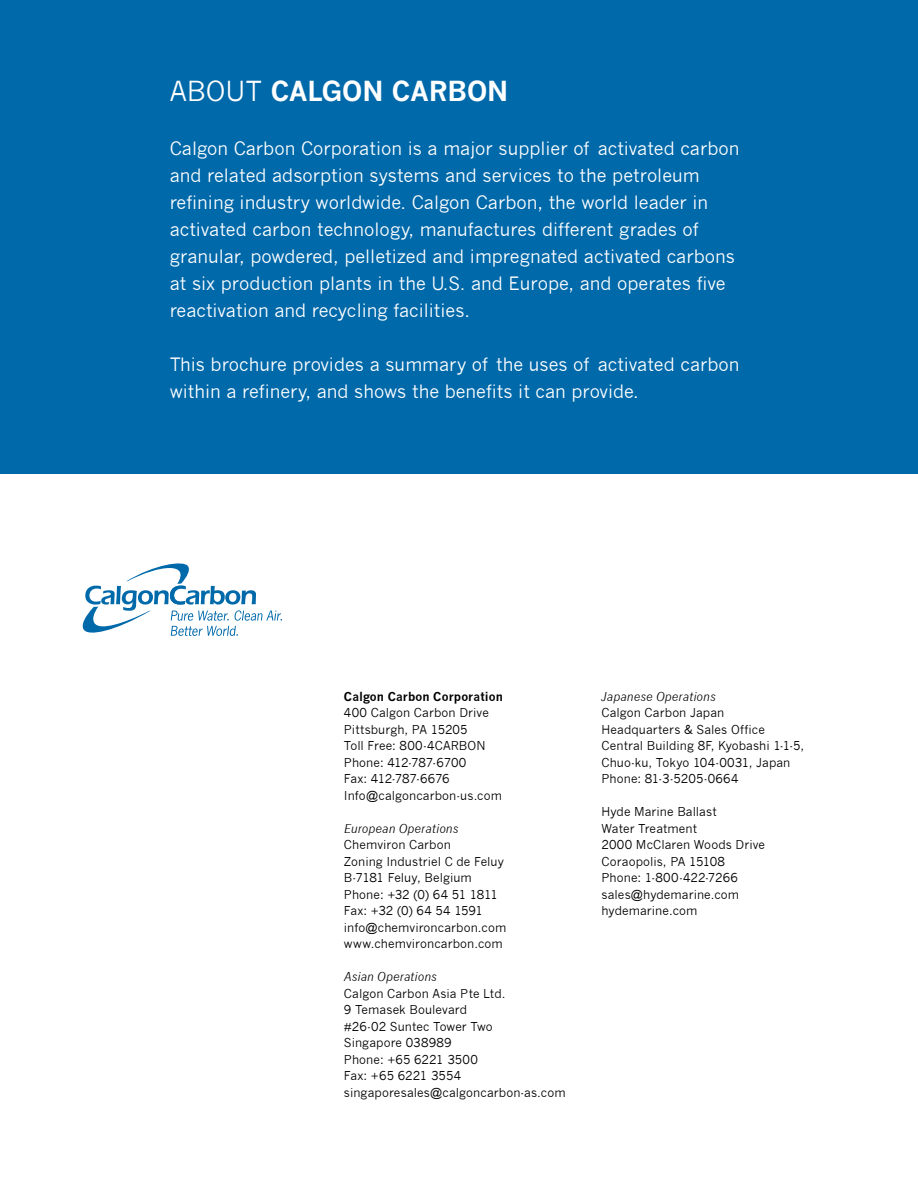
<style>
.page{position:relative;width:918px;height:1188px;background:#fff}
.page>*{position:absolute;margin:0;border:0;box-sizing:border-box;transform-origin:0 0}
.t1{font:700 27px "News Gothic";color:#fff}
.t2{font:18px/27px "News Gothic";color:#fff}
.t3{font:12px/16.5px "News Gothic";letter-spacing:.005em;color:#000}
.t4{font:italic 12px "News Gothic";letter-spacing:.01em;color:#000}
.t5{font:700 12px "News Gothic";letter-spacing:.005em;color:#000}
.s1{font-weight:400}
</style>
<div class="page">
<div style="left:0;top:0;width:918px;height:474px;background:#0069aa"></div>
<svg style="left:82px;top:563px;width:200px;height:73px"></svg>
<h1 class="t1" style="left:170px;top:75px;width:340px"><span class="s1">ABOUT</span> CALGON CARBON</h1>
<p class="t2" style="left:170px;top:135px;width:571px">Calgon Carbon Corporation is a major supplier of activated carbon and related adsorption systems and services to the petroleum refining industry worldwide. Calgon Carbon, the world leader in activated carbon technology, manufactures different grades of granular, powdered, pelletized and impregnated activated carbons at six production plants in the U.S. and Europe, and operates five reactivation and recycling facilities.</p>
<h2 class="t2" style="left:170px;top:351px;width:571px">This brochure provides a summary of the uses of activated carbon within a refinery, and shows the benefits it can provide.</h2>
<p class="t5" style="left:344px;top:689px;width:160px">Calgon Carbon Corporation</p>
<p class="t3" style="left:344px;top:705px;width:160px">400 Calgon Carbon Drive<br>Pittsburgh, PA 15205<br>Toll Free: 800-4CARBON<br>Phone: 412-787-6700<br>Fax: 412-787-6676<br>Info@calgoncarbon-us.com</p>
<p class="t4" style="left:344px;top:821px;width:116px">European Operations</p>
<p class="t3" style="left:344px;top:837px;width:164px">Chemviron Carbon<br>Zoning Industriel C de Feluy<br>B-7181 Feluy, Belgium<br>Phone: +32 (0) 64 51 1811<br>Fax: +32 (0) 64 54 1591 info@chemvironcarbon.com www.chemvironcarbon.com</p>
<p class="t4" style="left:344px;top:970px;width:94px">Asian Operations</p>
<p class="t3" style="left:344px;top:985px;width:223px">Calgon Carbon Asia Pte Ltd.<br>9 Temasek Boulevard<br>#26-02 Suntec Tower Two<br>Singapore 038989<br>Phone: +65 6221 3500<br>Fax: +65 6221 3554 singaporesales@calgoncarbon-as.com</p>
<p class="t4" style="left:601px;top:689px;width:116px">Japanese Operations</p>
<p class="t3" style="left:601px;top:705px;width:204px">Calgon Carbon Japan<br>Headquarters &amp; Sales Office<br>Central Building 8F, Kyobashi 1-1-5,<br>Chuo-ku, Tokyo 104-0031, Japan<br>Phone: 81-3-5205-0664</p>
<p class="t3" style="left:601px;top:804px;width:165px">Hyde Marine Ballast<br>Water Treatment<br>2000 McClaren Woods Drive<br>Coraopolis, PA 15108<br>Phone: 1-800-422-7266 sales@hydemarine.com hydemarine.com</p>
</div>
